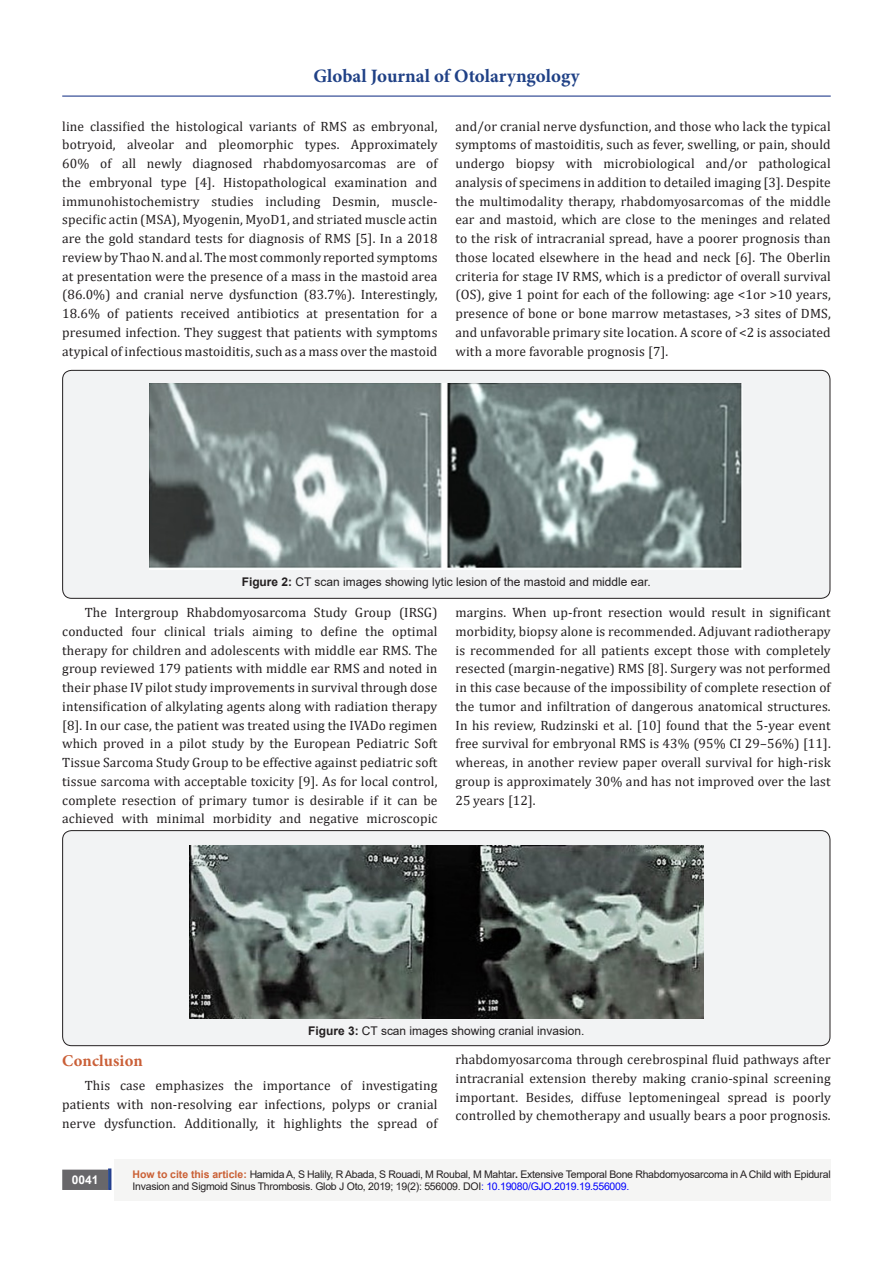
<style>
.page{position:relative;width:893px;height:1263px;background:#fff}
.page>*{position:absolute;margin:0;border:0;box-sizing:border-box;transform-origin:0 0}
.t1{font:700 18.9px "Minion Pro";color:#204186}
.No_Spacing{font:700 16.5px "Minion Pro";letter-spacing:.01em;color:#ca5f37}
.No_Spacing-2{font:13.5px/18.8px "Cambria";letter-spacing:.01em;color:#231f20;text-align:justify}
.t2{font:12px "Arial";color:#231f20}
.t3{font:700 12px "Arial";color:#fff}
.t4{font:10.5px/12.6px "Arial";letter-spacing:-.025em;color:#231f20}
.s1{font-weight:700}
.s2{font-weight:700;color:#ca6035}
.s3{color:#00f}
</style>
<div class="page">
<div style="left:115px;top:1160px;width:716px;height:41px;background:#f5f5f4"></div>
<div style="left:63px;top:1170px;width:44px;height:19px;background:#68676a"></div>
<div style="left:62px;top:1169px;width:46px;height:21px;border:2px solid #68676a"></div>
<hr style="left:62px;top:96px;width:769px;height:1px;background:#253f8e">
<div style="left:108px;top:1168px;width:3px;height:22px;background:#1c6d90;border:2px solid #253f8e"></div>
<div style="left:63px;top:370px;width:767px;height:228px;background:#f2f3f4;border-radius:9px"></div>
<div style="left:62px;top:370px;width:768px;height:229px;border:1px solid #231f20;border-radius:9px"></div>
<img style="left:150px;top:384px;width:593px;height:185px">
<div style="left:63px;top:831px;width:767px;height:215px;background:#f2f3f4;border-radius:9px"></div>
<div style="left:62px;top:830px;width:768px;height:216px;border:1px solid #231f20;border-radius:9px"></div>
<img style="left:189px;top:846px;width:515px;height:173px">
<h1 class="t1" style="left:313px;top:63px;width:268px">Global Journal of Otolaryngology</h1>
<p class="No_Spacing-2" style="left:62px;top:116px;width:377px">line classified the histological variants of RMS as embryonal, botryoid, alveolar and pleomorphic types. Approximately 60% of all newly diagnosed rhabdomyosarcomas are of the embryonal type [4]. Histopathological examination and immunohistochemistry studies including Desmin, muscle&shy;specific actin (MSA), Myogenin, MyoD1, and striated muscle actin are the gold standard tests for diagnosis of RMS [5]. In a 2018 review by Thao N. and al. The most commonly reported symptoms at presentation were the presence of a mass in the mastoid area (86.0%) and cranial nerve dysfunction (83.7%). Interestingly, 18.6% of patients received antibiotics at presentation for a presumed infection. They suggest that patients with symptoms atypical of infectious mastoiditis, such as a mass over the mastoid</p>
<p class="No_Spacing-2" style="left:455px;top:116px;width:377px">and/or cranial nerve dysfunction, and those who lack the typical symptoms of mastoiditis, such as fever, swelling, or pain, should undergo biopsy with microbiological and/or pathological analysis of specimens in addition to detailed imaging [3]. Despite the multimodality therapy, rhabdomyosarcomas of the middle ear and mastoid, which are close to the meninges and related to the risk of intracranial spread, have a poorer prognosis than those located elsewhere in the head and neck [6]. The Oberlin criteria for stage IV RMS, which is a predictor of overall survival (OS), give 1 point for each of the following: age &lt;1or &gt;10 years, presence of bone or bone marrow metastases, &gt;3 sites of DMS, and unfavorable primary site location. A score of &lt;2 is associated with a more favorable prognosis [7].</p>
<p class="t2" style="left:242px;top:574px;width:411px"><span class="s1">Figure 2:</span> CT scan images showing lytic lesion of the mastoid and middle ear.</p>
<p class="No_Spacing-2" style="left:62px;top:603px;width:377px;text-indent:22px">The Intergroup Rhabdomyosarcoma Study Group (IRSG) conducted four clinical trials aiming to define the optimal therapy for children and adolescents with middle ear RMS. The group reviewed 179 patients with middle ear RMS and noted in their phase IV pilot study improvements in survival through dose intensification of alkylating agents along with radiation therapy [8]. In our case, the patient was treated using the IVADo regimen which proved in a pilot study by the European Pediatric Soft Tissue Sarcoma Study Group to be effective against pediatric soft tissue sarcoma with acceptable toxicity [9]. As for local control, complete resection of primary tumor is desirable if it can be achieved with minimal morbidity and negative microscopic</p>
<p class="No_Spacing-2" style="left:455px;top:603px;width:377px">margins. When up-front resection would result in significant morbidity, biopsy alone is recommended. Adjuvant radiotherapy is recommended for all patients except those with completely resected (margin-negative) RMS [8]. Surgery was not performed in this case because of the impossibility of complete resection of the tumor and infiltration of dangerous anatomical structures.<br>In his review, Rudzinski et al. [10] found that the 5-year event free survival for embryonal RMS is 43% (95% CI 29–56%) [11]. whereas, in another review paper overall survival for high-risk group is approximately 30% and has not improved over the last 25 years [12].</p>
<p class="t2" style="left:308px;top:1023px;width:278px"><span class="s1">Figure 3:</span> CT scan images showing cranial invasion.</p>
<p class="No_Spacing" style="left:62px;top:1048px;width:82px">Conclusion</p>
<p class="No_Spacing-2" style="left:62px;top:1076px;width:377px;text-indent:22px">This case emphasizes the importance of investigating patients with non-resolving ear infections, polyps or cranial nerve dysfunction. Additionally, it highlights the spread of</p>
<p class="No_Spacing-2" style="left:455px;top:1050px;width:377px">rhabdomyosarcoma through cerebrospinal fluid pathways after intracranial extension thereby making cranio-spinal screening important. Besides, diffuse leptomeningeal spread is poorly controlled by chemotherapy and usually bears a poor prognosis.</p>
<p class="t3" style="left:72px;top:1171px;width:28px">0041</p>
<p class="t4" style="left:133px;top:1168px;width:700px"><span class="s2">How to cite this article:</span> Hamida A, S Halily, R Abada, S Rouadi, M Roubal, M Mahtar<span class="s1">.</span> Extensive Temporal Bone Rhabdomyosarcoma in A Child with Epidural<br>Invasion and Sigmoid Sinus Thrombosis. Glob J Oto, 2019; 19(2): 556009. DOI<span class="s3">: 10.19080/GJO.2019.19.556009.</span></p>
</div>
